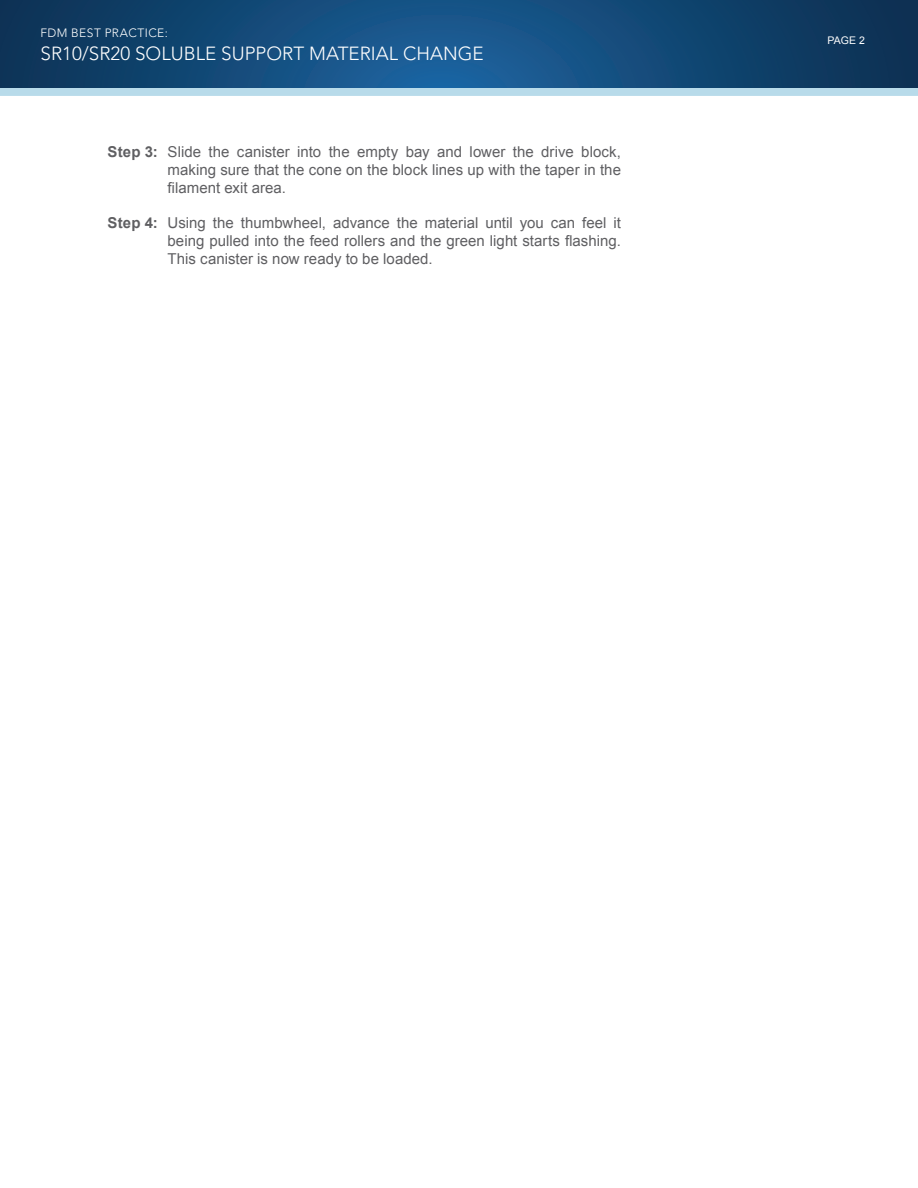
<style>
.page{position:relative;width:918px;height:1188px;background:#fff}
.page>*{position:absolute;margin:0;border:0;box-sizing:border-box;transform-origin:0 0}
.t1{font:300 18.9px "Avenir LT Std";color:#fff}
.Steps{font:15px/18px "Arial";letter-spacing:.005em;color:#5f5f62;text-align:justify}
.t2{font:300 12px "Avenir LT Std";letter-spacing:.04em;color:#fff}
.t3{font:10.5px "Arial";color:#fff}
.s1{font-weight:700}
</style>
<div class="page">
<div style="left:0;top:87px;width:918px;height:9px;background:#b8dbea"></div>
<svg style="left:0;top:0;width:918px;height:88px;background:#124774"></svg>
<p class="t2" style="left:40px;top:26px;width:129px">FDM BEST PRACTICE:</p>
<p class="t1" style="left:40px;top:42px;width:445px">SR10/SR20 SOLUBLE SUPPORT MATERIAL CHANGE</p>
<p class="Steps" style="left:168px;top:143px;width:455px;text-indent:-60px"><span class="s1">Step 3:</span> Slide the canister into the empty bay and lower the drive block, making sure that the cone on the block lines up with the taper in the filament exit area.</p>
<p class="Steps" style="left:168px;top:214px;width:455px;text-indent:-60px"><span class="s1">Step 4:</span> Using the thumbwheel, advance the material until you can feel it being pulled into the feed rollers and the green light starts flashing.<br>This canister is now ready to be loaded.</p>
<p class="t3" style="left:828px;top:33px;width:39px">PAGE 2</p>
</div>
